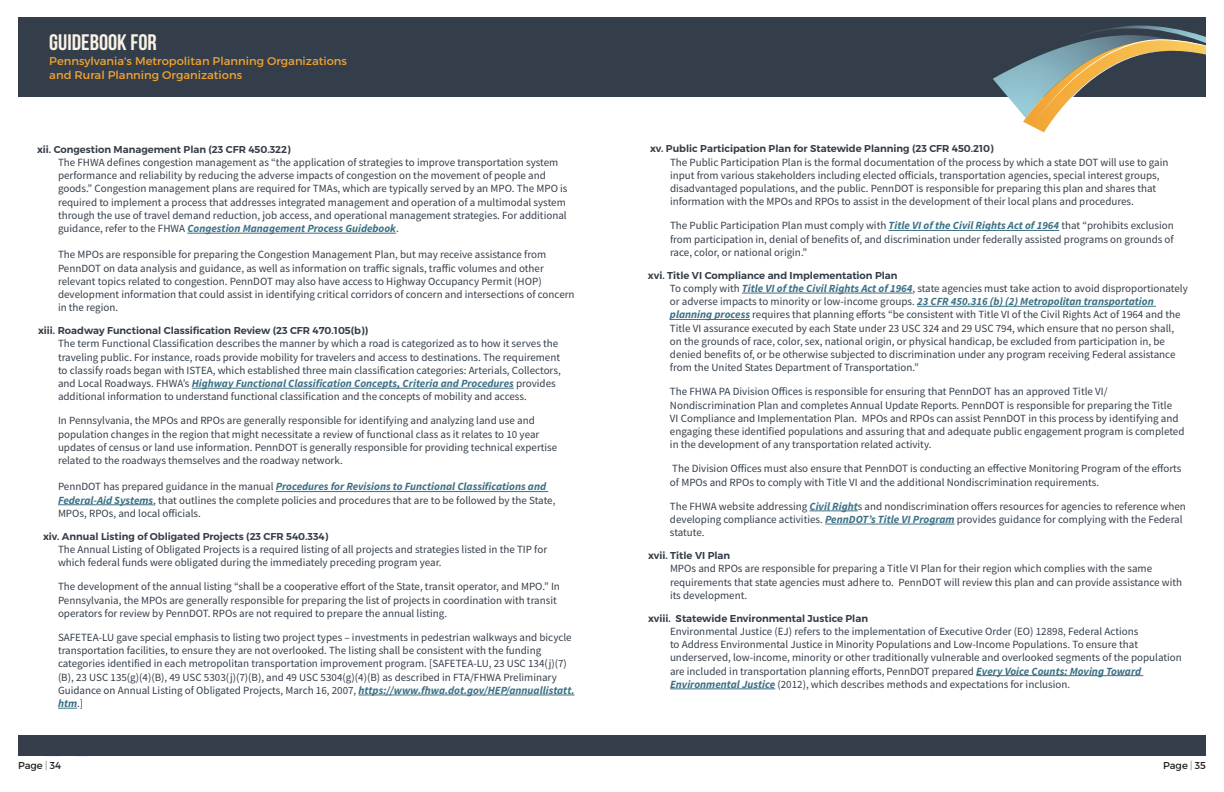
<style>
.page{position:relative;width:1224px;height:792px;background:#fff}
.page>*{position:absolute;margin:0;border:0;box-sizing:border-box;transform-origin:0 0}
.t1{font:700 22.4px "Bebas Neue";color:#f8f2e5}
.t2{font:11.2px/14.3px "Montserrat";color:#f1a333}
.t3{font:11px/13.2px "Source Sans Pro";color:#343e49}
.t4{font:600 10px "Montserrat";color:#353d48}
.t5{font:10px "Montserrat";color:#231f20}
.s1{font-weight:700;font-style:italic;color:#3c7085}
.s2{font-weight:200}
</style>
<div class="page">
<div style="left:18px;top:17px;width:1188px;height:79px;background:#343e4a"></div>
<svg style="left:993px;top:26px;width:213px;height:107px"></svg>
<div style="left:18px;top:736px;width:1188px;height:21px;background:#353e4a"></div>
<hr style="left:187px;top:233px;width:209px;height:1px;background:#3c7085">
<hr style="left:192px;top:388px;width:322px;height:1px;background:#3c7085">
<hr style="left:276px;top:491px;width:272px;height:1px;background:#3c7085">
<hr style="left:58px;top:505px;width:95px;height:1px;background:#3c7085">
<hr style="left:359px;top:695px;width:216px;height:1px;background:#3c7085">
<svg style="left:58px;top:708px;width:19px;height:1px"></svg>
<hr style="left:889px;top:230px;width:170px;height:1px;background:#3c7085">
<hr style="left:742px;top:293px;width:171px;height:1px;background:#3c7085">
<hr style="left:917px;top:306px;width:239px;height:1px;background:#3c7085">
<hr style="left:670px;top:319px;width:80px;height:1px;background:#3c7085">
<hr style="left:809px;top:511px;width:49px;height:1px;background:#3c7085">
<hr style="left:825px;top:524px;width:130px;height:1px;background:#3c7085">
<hr style="left:976px;top:675px;width:167px;height:1px;background:#3c7085">
<hr style="left:670px;top:689px;width:105px;height:1px;background:#3c7085">
<h1 class="t1" style="left:49px;top:30px;width:109px">GUIDEBOOK FOR</h1>
<p class="t2" style="left:49px;top:54px;width:299px">Pennsylvania's Metropolitan Planning Organizations and Rural Planning Organizations</p>
<p class="t4" style="left:37px;top:143px;width:255px">xii. Congestion Management Plan (23 CFR 450.322)</p>
<p class="t3" style="left:58px;top:156px;width:511px">The FHWA defines congestion management as “the application of strategies to improve transportation system performance and reliability by reducing the adverse impacts of congestion on the movement of people and goods.” Congestion management plans are required for TMAs, which are typically served by an MPO. The MPO is required to implement a process that addresses integrated management and operation of a multimodal system through the use of travel demand reduction, job access, and operational management strategies. For additional guidance, refer to the FHWA <span class="s1">Congestion Management Process Guidebook</span>.</p>
<p class="t3" style="left:58px;top:248px;width:518px">The MPOs are responsible for preparing the Congestion Management Plan, but may receive assistance from PennDOT on data analysis and guidance, as well as information on traffic signals, traffic volumes and other relevant topics related to congestion. PennDOT may also have access to Highway Occupancy Permit (HOP) development information that could assist in identifying critical corridors of concern and intersections of concern in the region.</p>
<p class="t4" style="left:38px;top:325px;width:332px">xiii. Roadway Functional Classification Review (23 CFR 470.105(b))</p>
<p class="t3" style="left:58px;top:337px;width:504px">The term Functional Classification describes the manner by which a road is categorized as to how it serves the traveling public. For instance, roads provide mobility for travelers and access to destinations. The requirement to classify roads began with ISTEA, which established three main classification categories: Arterials, Collectors, and Local Roadways. FHWA’s <span class="s1">Highway Functional Classification Concepts, Criteria and Procedures</span> provides additional information to understand functional classification and the concepts of mobility and access.</p>
<p class="t3" style="left:58px;top:414px;width:501px">In Pennsylvania, the MPOs and RPOs are generally responsible for identifying and analyzing land use and population changes in the region that might necessitate a review of functional class as it relates to 10 year updates of census or land use information. PennDOT is generally responsible for providing technical expertise related to the roadways themselves and the roadway network.</p>
<p class="t3" style="left:58px;top:480px;width:499px">PennDOT has prepared guidance in the manual <span class="s1">Procedures for Revisions to Functional Classifications and<br>Federal-Aid Systems</span>, that outlines the complete policies and procedures that are to be followed by the State,<br>MPOs, RPOs, and local officials.</p>
<p class="t4" style="left:43px;top:530px;width:287px">xiv. Annual Listing of Obligated Projects (23 CFR 540.334)</p>
<p class="t3" style="left:58px;top:543px;width:491px">The Annual Listing of Obligated Projects is a required listing of all projects and strategies listed in the TIP for which federal funds were obligated during the immediately preceding program year.</p>
<p class="t3" style="left:58px;top:580px;width:503px">The development of the annual listing “shall be a cooperative effort of the State, transit operator, and MPO.” In<br>Pennsylvania, the MPOs are generally responsible for preparing the list of projects in coordination with transit operators for review by PennDOT. RPOs are not required to prepare the annual listing.</p>
<p class="t3" style="left:58px;top:631px;width:518px">SAFETEA-LU gave special emphasis to listing two project types – investments in pedestrian walkways and bicycle transportation facilities, to ensure they are not overlooked. The listing shall be consistent with the funding categories identified in each metropolitan transportation improvement program. [SAFETEA-LU, 23 USC 134(j)(7) (B), 23 USC 135(g)(4)(B), 49 USC 5303(j)(7)(B), and 49 USC 5304(g)(4)(B) as described in FTA/FHWA Preliminary Guidance on Annual Listing of Obligated Projects, March 16, 2007, <span class="s1">https://www.fhwa.dot.gov/HEP/annuallistatt. htm</span>.]</p>
<p class="t4" style="left:650px;top:143px;width:345px">xv. Public Participation Plan for Statewide Planning (23 CFR 450.210)</p>
<p class="t3" style="left:670px;top:155px;width:500px">The Public Participation Plan is the formal documentation of the process by which a state DOT will use to gain input from various stakeholders including elected officials, transportation agencies, special interest groups, disadvantaged populations, and the public. PennDOT is responsible for preparing this plan and shares that information with the MPOs and RPOs to assist in the development of their local plans and procedures.</p>
<p class="t3" style="left:670px;top:219px;width:505px;text-align:justify">The Public Participation Plan must comply with <span class="s1">Title VI of the Civil Rights Act of 1964</span> that “prohibits exclusion from participation in, denial of benefits of, and discrimination under federally assisted programs on grounds of race, color, or national origin.”</p>
<p class="t4" style="left:648px;top:269px;width:251px">xvi. Title VI Compliance and Implementation Plan</p>
<p class="t3" style="left:670px;top:282px;width:519px">To comply with <span class="s1">Title VI of the Civil Rights Act of 1964</span>, state agencies must take action to avoid disproportionately or adverse impacts to minority or low-income groups. <span class="s1">23 CFR 450.316 (b) (2) Metropolitan transportation planning process</span> requires that planning efforts “be consistent with Title VI of the Civil Rights Act of 1964 and the Title VI assurance executed by each State under 23 USC 324 and 29 USC 794, which ensure that no person shall, on the grounds of race, color, sex, national origin, or physical handicap, be excluded from participation in, be denied benefits of, or be otherwise subjected to discrimination under any program receiving Federal assistance from the United States Department of Transportation.”</p>
<p class="t3" style="left:670px;top:385px;width:516px">The FHWA PA Division Offices is responsible for ensuring that PennDOT has an approved Title VI/ Nondiscrimination Plan and completes Annual Update Reports. PennDOT is responsible for preparing the Title<br>VI Compliance and Implementation Plan. MPOs and RPOs can assist PennDOT in this process by identifying and engaging these identified populations and assuring that and adequate public engagement program is completed in the development of any transportation related activity.</p>
<p class="t3" style="left:670px;top:462px;width:513px">The Division Offices must also ensure that PennDOT is conducting an effective Monitoring Program of the efforts of MPOs and RPOs to comply with Title VI and the additional Nondiscrimination requirements.</p>
<p class="t3" style="left:670px;top:499px;width:517px">The FHWA website addressing <span class="s1">Civil Right</span>s and nondiscrimination offers resources for agencies to reference when developing compliance activities. <span class="s1">PennDOT’s Title VI Program</span> provides guidance for complying with the Federal statute.</p>
<p class="t4" style="left:648px;top:549px;width:84px">xvii. Title VI Plan</p>
<p class="t3" style="left:670px;top:562px;width:514px">MPOs and RPOs are responsible for preparing a Title VI Plan for their region which complies with the same requirements that state agencies must adhere to. PennDOT will review this plan and can provide assistance with its development.</p>
<p class="t4" style="left:648px;top:612px;width:222px">xviii. Statewide Environmental Justice Plan</p>
<p class="t3" style="left:670px;top:625px;width:513px">Environmental Justice (EJ) refers to the implementation of Executive Order (EO) 12898, Federal Actions<br>to Address Environmental Justice in Minority Populations and Low-Income Populations. To ensure that underserved, low-income, minority or other traditionally vulnerable and overlooked segments of the population are included in transportation planning efforts, PennDOT prepared <span class="s1">Every Voice Counts: Moving Toward Environmental Justice</span> (2012), which describes methods and expectations for inclusion.</p>
<p class="t5" style="left:18px;top:760px;width:45px">Page <span class="s2">|</span> 34</p>
<p class="t5" style="left:1163px;top:760px;width:44px">Page <span class="s2">|</span> 35</p>
</div>
